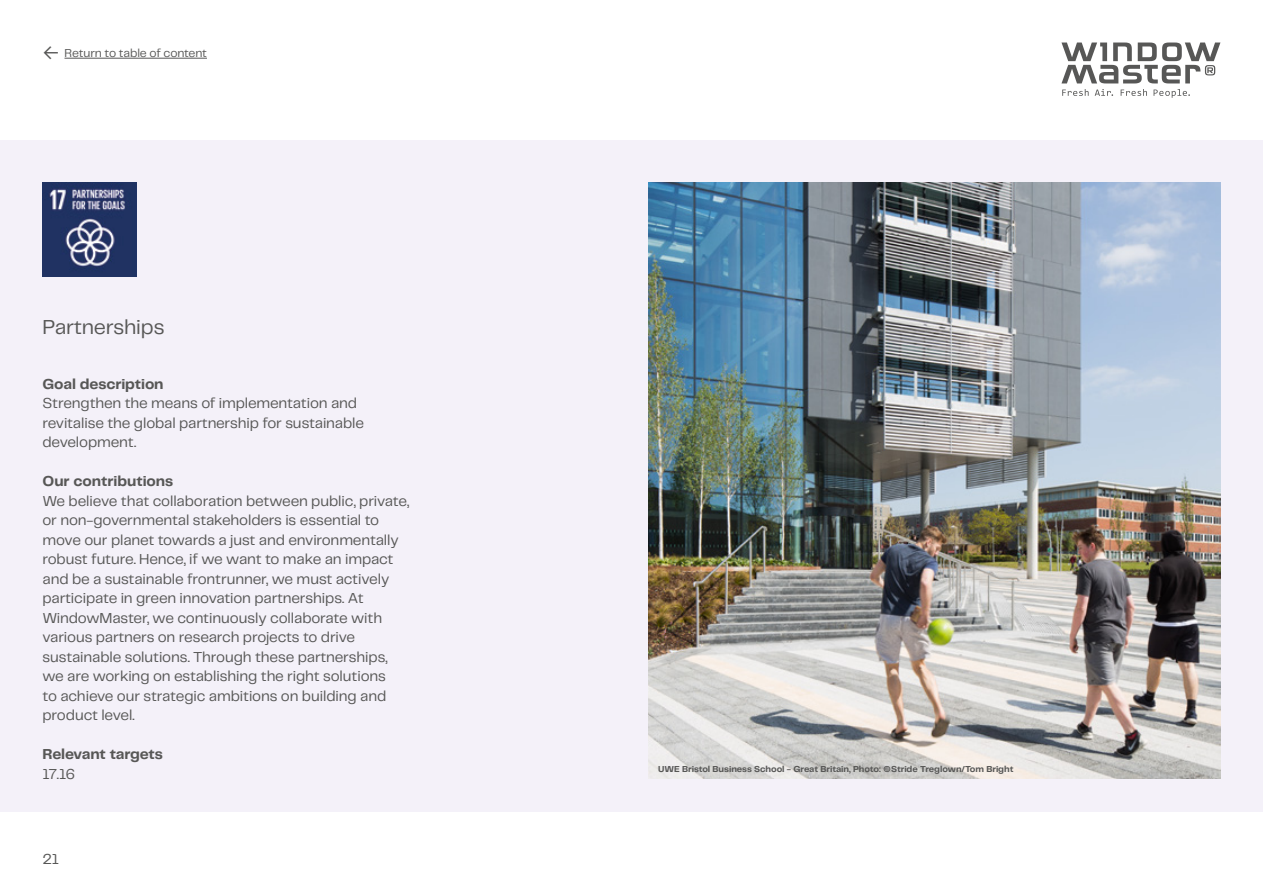
<style>
.page{position:relative;width:1263px;height:893px;background:#fff}
.page>*{position:absolute;margin:0;border:0;box-sizing:border-box;transform-origin:0 0}
.t1{font:21px "Telegraf";letter-spacing:-.005em;color:#575756}
.t2{font:15px/19.5px "Telegraf";letter-spacing:-.01em;color:#575756}
.t3{font:700 15px "Telegraf";letter-spacing:-.01em;color:#575756}
.t4{font:12px "Telegraf";letter-spacing:-.01em;color:#575756}
.t5{font:700 9px "Telegraf";letter-spacing:-.01em;color:#575756}
.s1{font-size:21px}
</style>
<div class="page">
<svg style="left:1061px;top:43px;width:159px;height:40px"></svg>
<svg style="left:1062px;top:89px;width:26px;height:7px"></svg>
<svg style="left:1095px;top:89px;width:18px;height:7px"></svg>
<svg style="left:1121px;top:89px;width:26px;height:7px"></svg>
<svg style="left:1153px;top:89px;width:37px;height:9px"></svg>
<hr style="left:65px;top:58px;width:142px;height:1px;background:#575756">
<div style="left:0;top:140px;width:1263px;height:672px;background:#f4f1f9"></div>
<img style="left:43px;top:183px;width:93px;height:93px">
<img style="left:648px;top:183px;width:572px;height:596px">
<p class="t4" style="left:43px;top:45px;width:166px"><span class="s1">←</span> Return to table of content</p>
<h1 class="t1" style="left:43px;top:312px;width:124px">Partnerships</h1>
<p class="t3" style="left:43px;top:374px;width:123px">Goal description</p>
<p class="t2" style="left:43px;top:393px;width:323px">Strengthen the means of implementation and revitalise the global partnership for sustainable development.</p>
<p class="t3" style="left:43px;top:471px;width:132px">Our contributions</p>
<p class="t2" style="left:43px;top:491px;width:368px">We believe that collaboration between public, private, or non-governmental stakeholders is essential to move our planet towards a just and environmentally robust future. Hence, if we want to make an impact and be a sustainable frontrunner, we must actively participate in green innovation partnerships. At WindowMaster, we continuously collaborate with various partners on research projects to drive sustainable solutions. Through these partnerships, we are working on establishing the right solutions<br>to achieve our strategic ambitions on building and product level.</p>
<p class="t3" style="left:43px;top:744px;width:122px">Relevant targets</p>
<p class="t2" style="left:43px;top:764px;width:34px">17.16</p>
<p class="t5" style="left:658px;top:763px;width:357px">UWE Bristol Business School - Great Britain, Photo: ©Stride Treglown/Tom Bright</p>
<p class="t2" style="left:43px;top:849px;width:18px">21</p>
</div>
